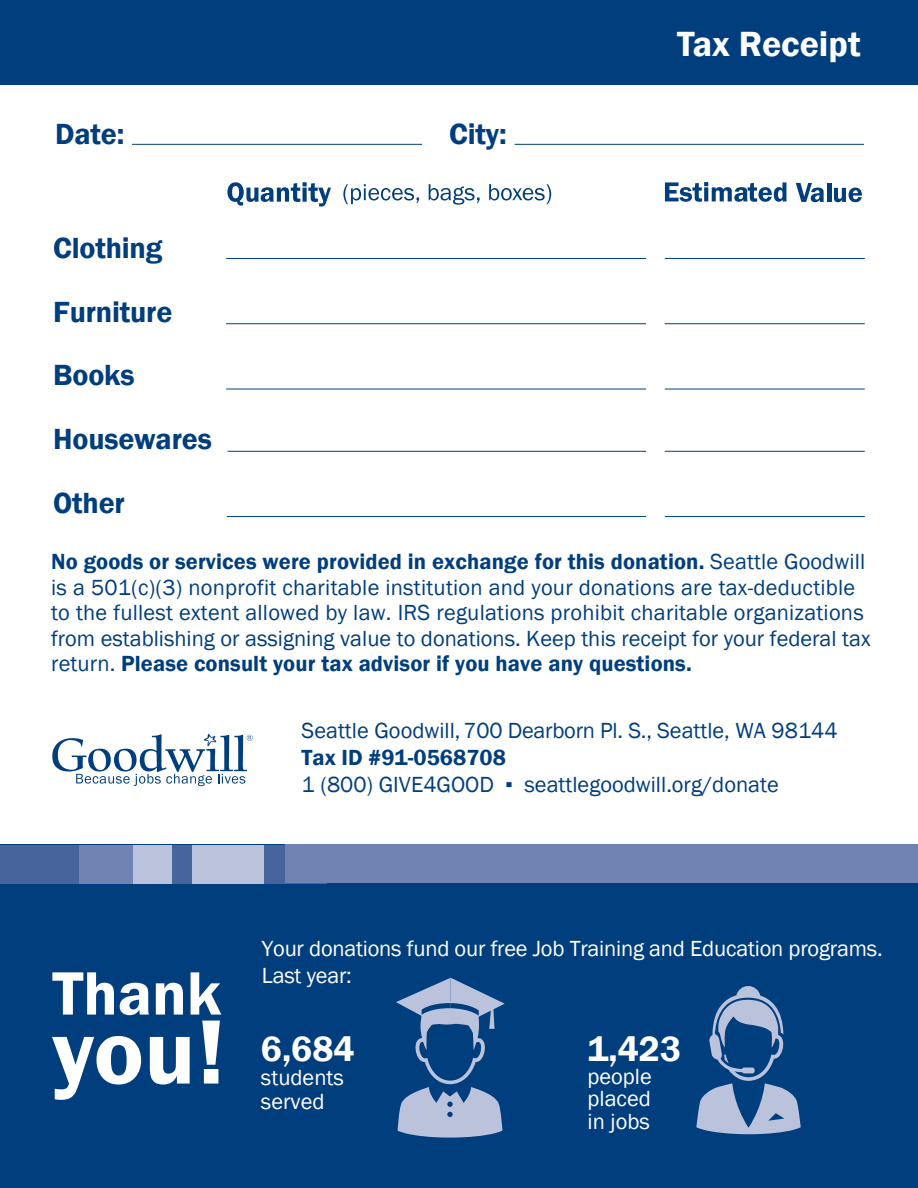
<style>
.page{position:relative;width:918px;height:1188px;background:#fff}
.page>*{position:absolute;margin:0;border:0;box-sizing:border-box;transform-origin:0 0}
.t1{font:600 94.5px "Franklin Gothic";color:#fff}
.t2{font:600 63.3px "Franklin Gothic";color:#fff}
.t3{font:600 36px "Franklin Gothic";color:#fff}
.t4{font:600 30px/63.6px "Franklin Gothic";letter-spacing:-.005em;color:#003e7e}
.t5{font:22.5px/25.5px "Franklin Gothic";color:#003e7e}
.t6{font:22.5px/22.5px "Franklin Gothic";letter-spacing:-.01em;color:#fff}
.t7{font:600 22.5px "Franklin Gothic";color:#003e7e}
.s1{font-weight:600}
</style>
<div class="page">
<div style="left:0;top:845px;width:918px;height:343px;background:#003e7e"></div>
<div style="left:0;top:845px;width:81px;height:39px;background:#48649c"></div>
<div style="left:79px;top:845px;width:54px;height:39px;background:#7183b2"></div>
<div style="left:160px;top:845px;width:33px;height:39px;background:#48649c"></div>
<div style="left:264px;top:845px;width:63px;height:39px;background:#48649c"></div>
<div style="left:133px;top:845px;width:39px;height:39px;background:#bbc3dc"></div>
<div style="left:192px;top:845px;width:72px;height:39px;background:#bbc3dc"></div>
<div style="left:286px;top:844px;width:632px;height:39px;background:#7183b2"></div>
<div style="left:0;top:0;width:918px;height:84px;background:#003e7e"></div>
<svg style="left:52px;top:734px;width:201px;height:52px"></svg>
<svg style="left:227px;top:182px;width:104px;height:25px"></svg>
<svg style="left:343px;top:184px;width:76px;height:20px"></svg>
<svg style="left:429px;top:184px;width:51px;height:21px"></svg>
<svg style="left:489px;top:184px;width:62px;height:20px"></svg>
<svg style="left:665px;top:182px;width:121px;height:20px"></svg>
<svg style="left:796px;top:183px;width:28px;height:19px"></svg>
<hr style="left:827px;top:183px;width:4px;height:19px;background:#003e7e">
<svg style="left:834px;top:188px;width:28px;height:14px"></svg>
<hr style="left:665px;top:258px;width:200px;height:1px;background:#003e7e">
<hr style="left:226px;top:258px;width:420px;height:1px;background:#003e7e">
<hr style="left:665px;top:323px;width:200px;height:1px;background:#003e7e">
<hr style="left:226px;top:323px;width:420px;height:1px;background:#003e7e">
<hr style="left:665px;top:389px;width:200px;height:1px;background:#003e7e">
<hr style="left:226px;top:389px;width:420px;height:1px;background:#003e7e">
<hr style="left:665px;top:451px;width:200px;height:1px;background:#003e7e">
<hr style="left:228px;top:451px;width:418px;height:1px;background:#003e7e">
<hr style="left:665px;top:516px;width:200px;height:1px;background:#003e7e">
<hr style="left:227px;top:516px;width:419px;height:1px;background:#003e7e">
<hr style="left:132px;top:144px;width:290px;height:1px;background:#003e7e">
<hr style="left:515px;top:144px;width:349px;height:1px;background:#003e7e">
<svg style="left:696px;top:986px;width:105px;height:148px"></svg>
<svg style="left:396px;top:978px;width:109px;height:160px"></svg>
<h3 class="t4" style="left:55px;top:103px;width:71px">Date:</h3>
<h3 class="t4" style="left:53px;top:217px;width:160px">Clothing<br>Furniture<br>Books<br>Housewares<br>Other</h3>
<h3 class="t4" style="left:449px;top:103px;width:59px">City:</h3>
<h3 class="t3" style="left:677px;top:22px;width:185px">Tax Receipt</h3>
<p class="t5" style="left:51px;top:549px;width:821px"><span class="s1">No goods or services were provided in exchange for this donation.</span> Seattle Goodwill is a 501(c)(3) nonprofit charitable institution and your donations are tax-deductible to the fullest extent allowed by law. IRS regulations prohibit charitable organizations from establishing or assigning value to donations. Keep this receipt for your federal tax return. <span class="s1">Please consult your tax advisor if you have any questions.</span></p>
<p class="t5" style="left:302px;top:718px;width:537px">Seattle Goodwill,700 Dearborn Pl. S., Seattle, WA 98144</p>
<p class="t7" style="left:302px;top:743px;width:206px">Tax ID #91-0568708</p>
<p class="t5" style="left:302px;top:772px;width:479px">1 (800) GIVE4GOOD ▪ seattlegoodwill.org/donate</p>
<h2 class="t2" style="left:52px;top:954px;width:170px">Thank</h2>
<h1 class="t1" style="left:52px;top:994px;width:174px">you!</h1>
<p class="t6" style="left:262px;top:936px;width:622px;line-height:27px">Your donations fund our free Job Training and Education programs.<br>Last year:</p>
<h3 class="t3" style="left:261px;top:1027px;width:95px">6,684</h3>
<p class="t6" style="left:261px;top:1066px;width:84px;line-height:24px">students served</p>
<h3 class="t3" style="left:588px;top:1027px;width:95px">1,423</h3>
<p class="t6" style="left:588px;top:1065px;width:66px;text-align:justify">people placed in jobs</p>
</div>
